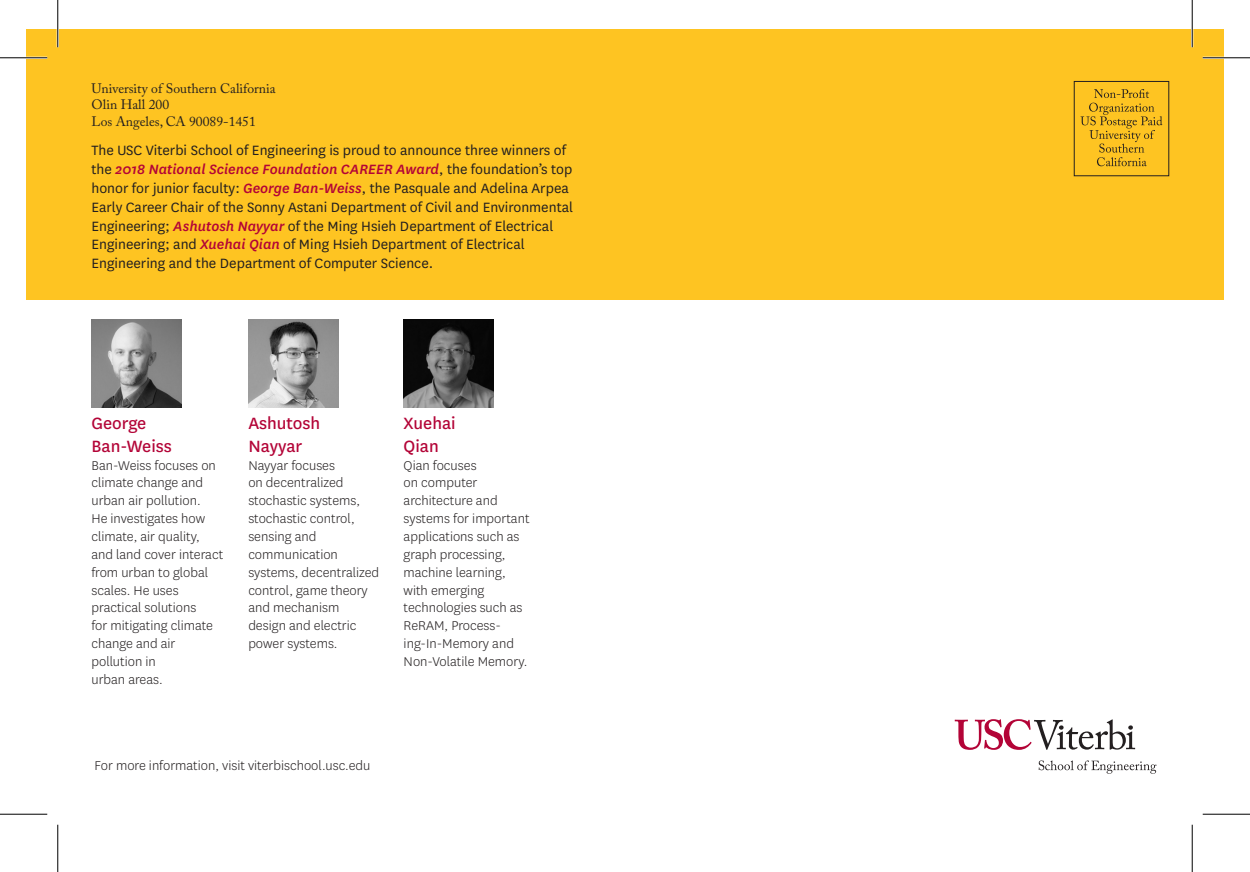
<style>
.page{position:relative;width:1250px;height:872px;background:#fff}
.page>*{position:absolute;margin:0;border:0;box-sizing:border-box;transform-origin:0 0}
.t1{font:19.07px/22.9px "National";color:#b30437}
.t2{font:15.75px/18.9px "National";color:#231f20}
.t3{font:300 14.88px/17.8px "National";color:#231f20}
.t4{font:13.65px/16.3px "Adobe Caslon Pro";color:#231f20}
.s1{font-weight:500;font-style:italic;color:#b30437}
</style>
<div class="page">
<div style="left:26px;top:29px;width:1197px;height:270px;background:#fec422"></div>
<img style="left:248px;top:319px;width:90px;height:88px">
<img style="left:91px;top:319px;width:90px;height:88px">
<svg style="left:954px;top:719px;width:181px;height:31px"></svg>
<svg style="left:1038px;top:760px;width:118px;height:13px"></svg>
<div style="left:1073px;top:81px;width:96px;height:95px;border:1px solid #231f20"></div>
<svg style="left:1080px;top:89px;width:82px;height:77px"></svg>
<img style="left:403px;top:319px;width:90px;height:88px">
<hr style="left:0;top:57px;width:47px;height:2px;background:#fff">
<hr style="left:1202px;top:57px;width:48px;height:2px;background:#fff">
<hr style="left:57px;top:0;width:2px;height:47px;background:#fff">
<hr style="left:1191px;top:0;width:2px;height:47px;background:#fff">
<hr style="left:0;top:57px;width:47px;height:1px;background:#000">
<hr style="left:1202px;top:57px;width:48px;height:1px;background:#000">
<hr style="left:0;top:813px;width:47px;height:1px;background:#000">
<hr style="left:1202px;top:813px;width:48px;height:1px;background:#000">
<hr style="left:57px;top:0;width:1px;height:47px;background:#000">
<hr style="left:57px;top:824px;width:1px;height:48px;background:#000">
<hr style="left:1191px;top:0;width:1px;height:47px;background:#000">
<hr style="left:1191px;top:824px;width:1px;height:48px;background:#000">
<p class="t4" style="left:91px;top:80px;width:186px">University of Southern California<br>Olin Hall 200<br>Los Angeles, CA 90089-1451</p>
<p class="t2" style="left:91px;top:140px;width:483px">The USC Viterbi School of Engineering is proud to announce three winners of the <span class="s1">2018 National Science Foundation CAREER Award</span>, the foundation’s top honor for junior faculty: <span class="s1">George Ban-Weiss</span>, the Pasquale and Adelina Arpea Early Career Chair of the Sonny Astani Department of Civil and Environmental Engineering; <span class="s1">Ashutosh Nayyar</span> of the Ming Hsieh Department of Electrical Engineering; and <span class="s1">Xuehai Qian</span> of Ming Hsieh Department of Electrical Engineering and the Department of Computer Science.</p>
<p class="t1" style="left:91px;top:410px;width:82px">George<br>Ban-Weiss</p>
<p class="t3" style="left:91px;top:455px;width:133px">Ban-Weiss focuses on climate change and urban air pollution.<br>He investigates how climate, air quality, and land cover interact from urban to global scales. He uses practical solutions<br>for mitigating climate change and air pollution in<br>urban areas.</p>
<p class="t1" style="left:248px;top:410px;width:73px">Ashutosh<br>Nayyar</p>
<p class="t3" style="left:248px;top:455px;width:132px">Nayyar focuses<br>on decentralized stochastic systems, stochastic control, sensing and communication systems, decentralized control, game theory and mechanism design and electric power systems.</p>
<p class="t1" style="left:403px;top:410px;width:54px">Xuehai<br>Qian</p>
<p class="t3" style="left:403px;top:455px;width:127px">Qian focuses<br>on computer architecture and systems for important applications such as graph processing, machine learning, with emerging technologies such as<br>ReRAM, Process&shy;ing-In-Memory and<br>Non-Volatile Memory.</p>
<p class="t3" style="left:94px;top:756px;width:277px">For more information, visit viterbischool.usc.edu</p>
</div>
